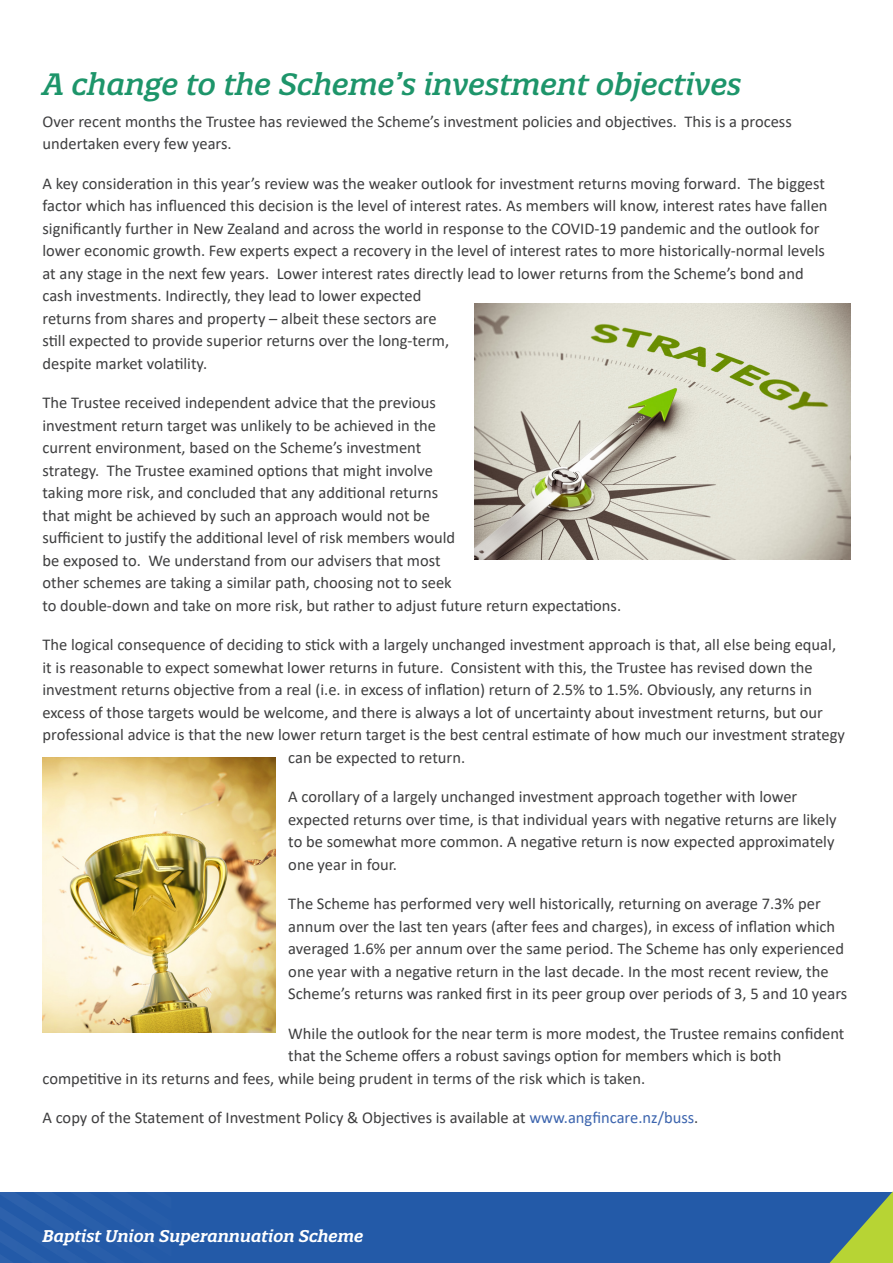
<style>
.page{position:relative;width:893px;height:1263px;background:#fff}
.page>*{position:absolute;margin:0;border:0;box-sizing:border-box;transform-origin:0 0}
.Heading_1{font:italic 500 30px "Quatro Slab";color:#1d956a}
.Paragraph_Style_1{font:16.5px/22.5px "Calibri";color:#3e3e3f}
.t1{font:italic 600 16.5px "Quatro Slab";color:#fff}
.s1{color:#3d65ae}
</style>
<div class="page">
<img style="left:475px;top:304px;width:375px;height:256px">
<div style="left:0;top:1193px;width:893px;height:70px;background:#235aa8"></div>
<svg style="left:0;top:1192px;width:171px;height:1px"></svg>
<svg style="left:830px;top:1191px;width:63px;height:72px"></svg>
<img style="left:43px;top:758px;width:232px;height:275px">
<p class="Heading_1" style="left:43px;top:65px;width:701px">A change to the Scheme’s investment objectives</p>
<p class="Paragraph_Style_1" style="left:43px;top:109px;width:751px">Over recent months the Trustee has reviewed the Scheme’s investment policies and objectives. This is a process undertaken every few years.</p>
<p class="Paragraph_Style_1" style="left:43px;top:171px;width:786px">A key consideration in this year’s review was the weaker outlook for investment returns moving forward. The biggest factor which has influenced this decision is the level of interest rates. As members will know, interest rates have fallen significantly further in New Zealand and across the world in response to the COVID-19 pandemic and the outlook for lower economic growth. Few experts expect a recovery in the level of interest rates to more historically-normal levels at any stage in the next few years. Lower interest rates directly lead to lower returns from the Scheme’s bond and cash investments. Indirectly, they lead to lower expected<br>returns from shares and property – albeit these sectors are<br>still expected to provide superior returns over the long-term,<br>despite market volatility.</p>
<p class="Paragraph_Style_1" style="left:43px;top:391px;width:580px">The Trustee received independent advice that the previous<br>investment return target was unlikely to be achieved in the<br>current environment, based on the Scheme’s investment<br>strategy. The Trustee examined options that might involve<br>taking more risk, and concluded that any additional returns<br>that might be achieved by such an approach would not be<br>sufficient to justify the additional level of risk members would<br>be exposed to. We understand from our advisers that most<br>other schemes are taking a similar path, choosing not to seek<br>to double-down and take on more risk, but rather to adjust future return expectations.</p>
<p class="Paragraph_Style_1" style="left:43px;top:633px;width:795px">The logical consequence of deciding to stick with a largely unchanged investment approach is that, all else being equal,</p>
<p class="Paragraph_Style_1" style="left:43px;top:655px;width:772px">it is reasonable to expect somewhat lower returns in future. Consistent with this, the Trustee has revised down the</p>
<p class="Paragraph_Style_1" style="left:43px;top:678px;width:771px">investment returns objective from a real (i.e. in excess of inflation) return of 2.5% to 1.5%. Obviously, any returns in</p>
<p class="Paragraph_Style_1" style="left:43px;top:700px;width:782px">excess of those targets would be welcome, and there is always a lot of uncertainty about investment returns, but our</p>
<p class="Paragraph_Style_1" style="left:43px;top:723px;width:804px">professional advice is that the new lower return target is the best central estimate of how much our investment strategy</p>
<p class="Paragraph_Style_1" style="left:288px;top:745px;width:178px">can be expected to return.</p>
<p class="Paragraph_Style_1" style="left:288px;top:785px;width:550px">A corollary of a largely unchanged investment approach together with lower expected returns over time, is that individual years with negative returns are likely to be somewhat more common. A negative return is now expected approximately one year in four.</p>
<p class="Paragraph_Style_1" style="left:288px;top:892px;width:560px">The Scheme has performed very well historically, returning on average 7.3% per annum over the last ten years (after fees and charges), in excess of inflation which averaged 1.6% per annum over the same period. The Scheme has only experienced one year with a negative return in the last decade. In the most recent review, the Scheme’s returns was ranked first in its peer group over periods of 3, 5 and 10 years</p>
<p class="Paragraph_Style_1" style="left:288px;top:1021px;width:558px">While the outlook for the near term is more modest, the Trustee remains confident</p>
<p class="Paragraph_Style_1" style="left:288px;top:1044px;width:494px">that the Scheme offers a robust savings option for members which is both</p>
<p class="Paragraph_Style_1" style="left:43px;top:1066px;width:604px">competitive in its returns and fees, while being prudent in terms of the risk which is taken.</p>
<p class="Paragraph_Style_1" style="left:43px;top:1106px;width:657px">A copy of the Statement of Investment Policy &amp; Objectives is available at <span class="s1">www.angfincare.nz/buss</span>.</p>
<p class="t1" style="left:42px;top:1226px;width:322px">Baptist Union Superannuation Scheme</p>
</div>
